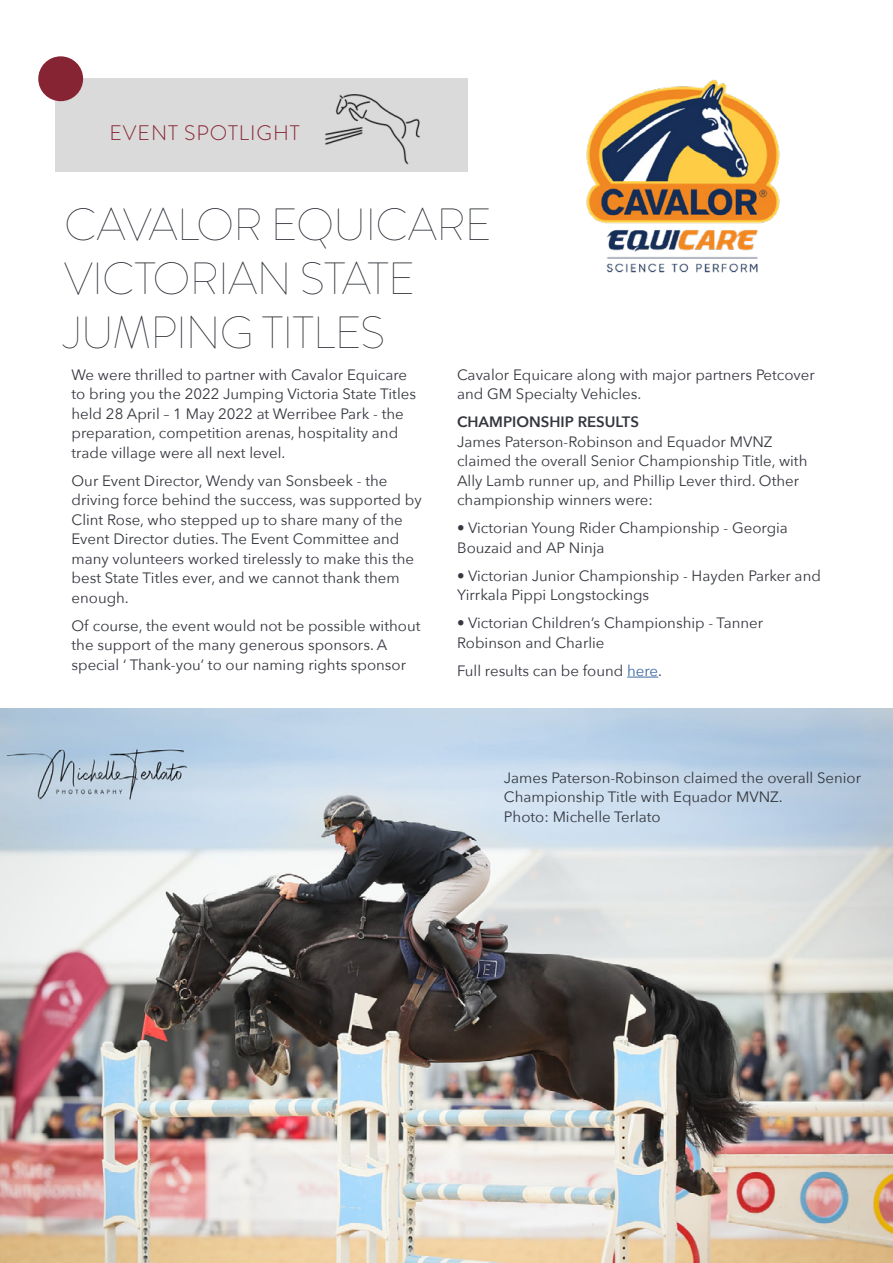
<style>
.page{position:relative;width:893px;height:1263px;background:#fff}
.page>*{position:absolute;margin:0;border:0;box-sizing:border-box;transform-origin:0 0}
.t1{font:100 45px/54px "Brandon Grotesque";letter-spacing:-.015em;color:#252a31}
.t2{font:300 21px "Brandon Grotesque";letter-spacing:.045em;color:#872434}
.t3{font:15px/19.5px "Avenir Next";color:#34373e}
.t4{font:600 15px "Avenir Next";color:#34373e}
.s1{color:#3f68a5}
</style>
<div class="page">
<hr style="left:627px;top:677px;width:31px;height:1px;background:#3f68a5">
<div style="left:56px;top:78px;width:412px;height:94px;background:#dadada"></div>
<div style="left:38px;top:56px;width:45px;height:45px;background:#872434;border-radius:50%"></div>
<img style="left:325px;top:94px;width:95px;height:71px">
<img style="left:0;top:708px;width:893px;height:555px">
<img style="left:586px;top:79px;width:194px;height:194px">
<h2 class="t2" style="left:109px;top:118px;width:192px">EVENT SPOTLIGHT</h2>
<h1 class="t1" style="left:64px;top:197px;width:430px">CAVALOR EQUICARE<br>VICTORIAN STATE<br>JUMPING TITLES</h1>
<p class="t3" style="left:72px;top:364px;width:346px">We were thrilled to partner with Cavalor Equicare to bring you the 2022 Jumping Victoria State Titles held 28 April – 1 May 2022 at Werribee Park - the preparation, competition arenas, hospitality and trade village were all next level.</p>
<p class="t3" style="left:72px;top:470px;width:352px">Our Event Director, Wendy van Sonsbeek - the driving force behind the success, was supported by Clint Rose, who stepped up to share many of the Event Director duties. The Event Committee and many volunteers worked tirelessly to make this the best State Titles ever, and we cannot thank them enough.</p>
<p class="t3" style="left:72px;top:615px;width:350px">Of course, the event would not be possible without the support of the many generous sponsors. A special ‘ Thank-you’ to our naming rights sponsor</p>
<p class="t3" style="left:457px;top:364px;width:359px">Cavalor Equicare along with major partners Petcover and GM Specialty Vehicles.</p>
<p class="t4" style="left:457px;top:409px;width:183px">CHAMPIONSHIP RESULTS</p>
<p class="t3" style="left:457px;top:431px;width:352px">James Paterson-Robinson and Equador MVNZ claimed the overall Senior Championship Title, with Ally Lamb runner up, and Phillip Lever third. Other championship winners were:</p>
<p class="t3" style="left:457px;top:518px;width:332px">• Victorian Young Rider Championship - Georgia<br>Bouzaid and AP Ninja</p>
<p class="t3" style="left:457px;top:565px;width:365px">• Victorian Junior Championship - Hayden Parker and<br>Yirrkala Pippi Longstockings</p>
<p class="t3" style="left:457px;top:613px;width:308px">• Victorian Children’s Championship - Tanner<br>Robinson and Charlie</p>
<p class="t3" style="left:457px;top:660px;width:206px">Full results can be found <span class="s1">here</span>.</p>
<p class="t3" style="left:504px;top:767px;width:359px">James Paterson-Robinson claimed the overall Senior<br>Championship Title with Equador MVNZ.<br>Photo: Michelle Terlato</p>
</div>
